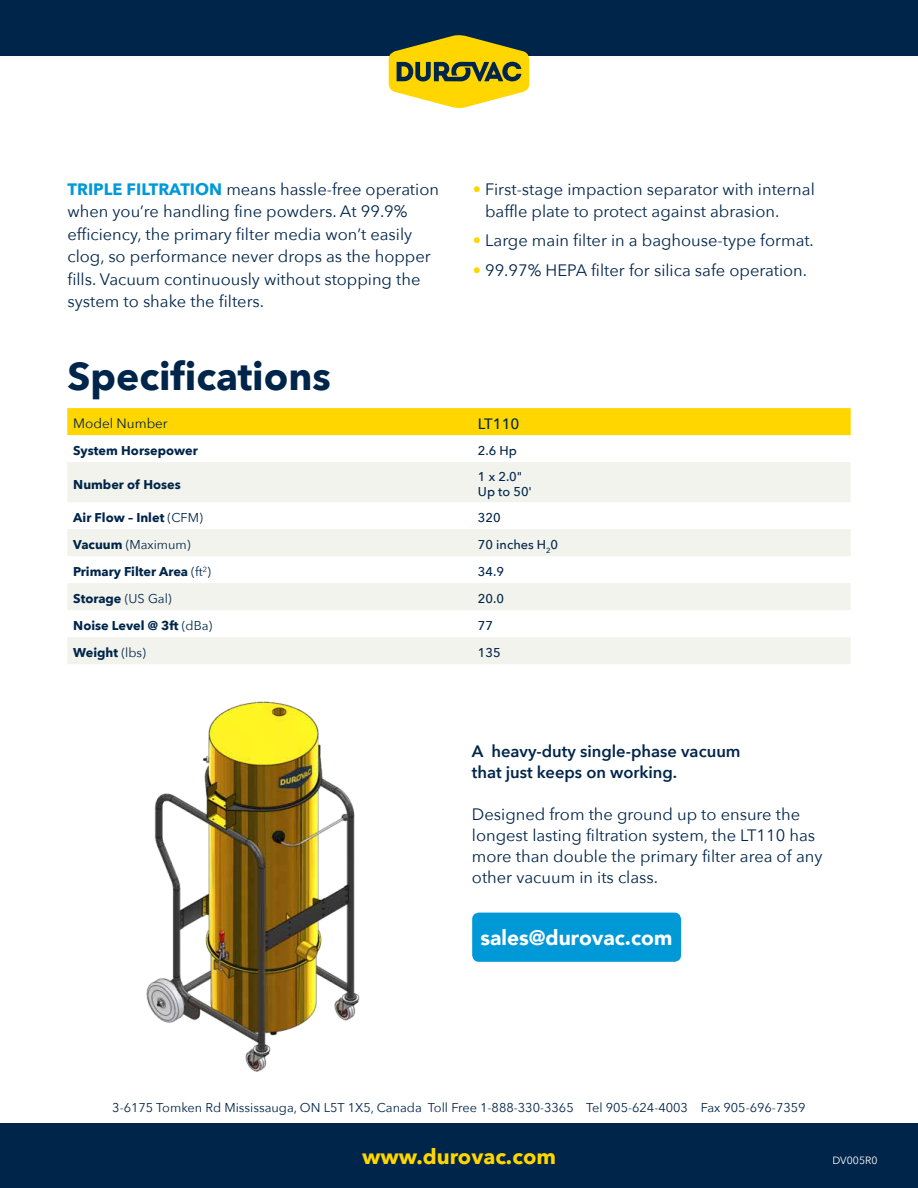
<style>
.page{position:relative;width:918px;height:1188px;background:#fff}
.page>*{position:absolute;margin:0;border:0;box-sizing:border-box;transform-origin:0 0}
.t1{font:700 39px "Avenir Next";color:#00254a}
.t2{font:700 21.15px "Avenir Next";color:#ffd600}
.t3{font:900 21px "Avenir";color:#fff}
.t4{font:16.5px/22.5px "Avenir Next";color:#00254a}
.t5{font:600 16.5px/21px "Avenir Next";color:#00254a}
.t6{font:500 15px "Avenir Next";color:#00254a}
.t7{font:13.5px "Avenir Next";color:#00254a}
.t8{font:700 12.75px "Avenir Next";color:#00254a}
.t9{font:12.75px "Avenir Next";color:#00254a}
.t10{font:500 12.75px/15.3px "Avenir Next";color:#00254a}
.t11{font:10.5px "Avenir Next";color:#fff}
.s1{font-weight:700;color:#0099d8}
.s2{color:#ffd600}
.s3{font-weight:400}
.s4{font-weight:700}
</style>
<div class="page">
<div style="left:0;top:1124px;width:918px;height:64px;background:#00254a"></div>
<div style="left:0;top:0;width:918px;height:55px;background:#00254a"></div>
<svg style="left:389px;top:35px;width:140px;height:73px"></svg>
<div style="left:472px;top:913px;width:209px;height:49px;background:#0099d8;border-radius:7px"></div>
<div style="left:67px;top:408px;width:784px;height:27px;background:#ffd600"></div>
<svg style="left:67px;top:462px;width:784px;height:202px;fill:#f2f3ec"></svg>
<img style="left:146px;top:701px;width:214px;height:371px">
<p class="t4" style="left:68px;top:177px;width:373px"><span class="s1">TRIPLE FILTRATION</span> means hassle-free operation when you’re handling fine powders. At 99.9% efficiency, the primary filter media won’t easily clog, so performance never drops as the hopper fills. Vacuum continuously without stopping the system to shake the filters.</p>
<p class="t4" style="left:485px;top:177px;width:331px;text-indent:-12px"><span class="s2">•</span> First-stage impaction separator with internal baffle plate to protect against abrasion.</p>
<p class="t4" style="left:473px;top:229px;width:343px"><span class="s2">•</span> Large main filter in a baghouse-type format.</p>
<p class="t4" style="left:473px;top:258px;width:336px"><span class="s2">•</span> 99.97% HEPA filter for silica safe operation.</p>
<h1 class="t1" style="left:68px;top:343px;width:265px">Specifications</h1>
<p class="t7" style="left:73px;top:412px;width:96px">Model Number</p>
<p class="t6" style="left:478px;top:411px;width:43px">LT110</p>
<p class="t8" style="left:73px;top:439px;width:126px">System Horsepower</p>
<p class="t10" style="left:478px;top:442px;width:41px">2.6 Hp</p>
<p class="t8" style="left:73px;top:473px;width:109px">Number of Hoses</p>
<p class="t10" style="left:478px;top:468px;width:56px">1 x 2.0"<br>Up to 50'</p>
<p class="t8" style="left:73px;top:507px;width:131px">Air Flow – Inlet <span class="s3">(CFM)</span></p>
<p class="t10" style="left:478px;top:510px;width:24px">320</p>
<p class="t9" style="left:73px;top:534px;width:119px"><span class="s4">Vacuum</span> (Maximum)</p>
<p class="t10" style="left:478px;top:537px;width:82px">70 inches H<sub>2</sub>0</p>
<p class="t8" style="left:73px;top:561px;width:139px">Primary Filter Area <span class="s3">(ft</span><sup>2</sup><span class="s3">)</span></p>
<p class="t10" style="left:478px;top:564px;width:28px">34.9</p>
<p class="t8" style="left:73px;top:588px;width:100px">Storage <span class="s3">(US Gal)</span></p>
<p class="t10" style="left:478px;top:591px;width:28px">20.0</p>
<p class="t8" style="left:73px;top:615px;width:141px">Noise Level @ 3ft <span class="s3">(dBa)</span></p>
<p class="t10" style="left:478px;top:618px;width:17px">77</p>
<p class="t8" style="left:73px;top:642px;width:74px">Weight <span class="s3">(lbs)</span></p>
<p class="t10" style="left:478px;top:645px;width:24px">135</p>
<p class="t5" style="left:472px;top:741px;width:270px">A heavy-duty single-phase vacuum that just keeps on working.</p>
<p class="t4" style="left:472px;top:803px;width:352px;line-height:21px">Designed from the ground up to ensure the longest lasting filtration system, the LT110 has more than double the primary filter area of any other vacuum in its class.</p>
<p class="t3" style="left:481px;top:919px;width:193px">sales@durovac.com</p>
<p class="t9" style="left:112px;top:1097px;width:695px">3-6175 Tomken Rd Mississauga, ON L5T 1X5, Canada Toll Free 1-888-330-3365 Tel 905-624-4003 Fax 905-696-7359</p>
<p class="t2" style="left:362px;top:1138px;width:195px">www.durovac.com</p>
<p class="t11" style="left:832px;top:1152px;width:47px">DV005R0</p>
</div>
